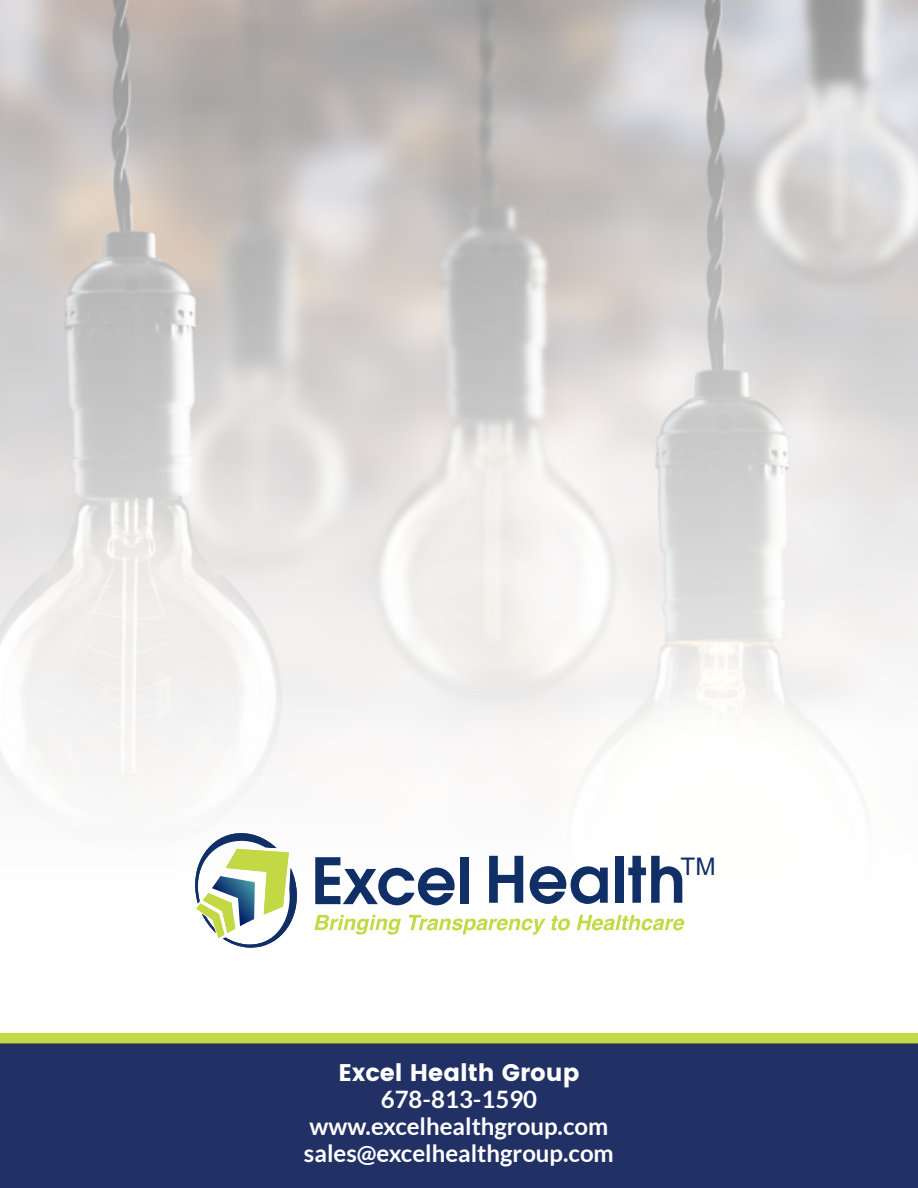
<style>
.page{position:relative;width:918px;height:1188px;background:#fff}
.page>*{position:absolute;margin:0;border:0;box-sizing:border-box;transform-origin:0 0}
.t1{font:600 70.35px "Avant Gar Got Itc TEE";color:#102f67}
.t2{font:600 37.35px "Avant Gar Got Itc TEE";color:#102f67}
.t3{font:24.3px "Arial";color:#102f67}
.t4{font:700 24px/27px "Lato";color:#fff;text-align:center}
.t5{font:24px "Poppins";color:#fff}
.t6{font:12.9px "Arial";color:#102f67}
</style>
<div class="page">
<img style="left:0;top:0;width:918px;height:1033px">
<svg style="left:315px;top:915px;width:369px;height:20px"></svg>
<svg style="left:194px;top:832px;width:104px;height:117px"></svg>
<div style="left:0;top:1043px;width:918px;height:145px;background:#213165"></div>
<div style="left:0;top:1033px;width:918px;height:10px;background:#c3d946"></div>
<h1 class="t1" style="left:311px;top:837px;width:377px">Excel Health</h1>
<p class="t3" style="left:680px;top:853px;width:37px">TM</p>
<h2 class="t2" style="left:326px;top:877px;width:108px">Health</h2>
<p class="t6" style="left:430px;top:885px;width:20px">TM</p>
<p class="t5" style="left:338px;top:1058px;width:243px">Excel Health Group</p>
<p class="t4" style="left:304px;top:1085px;width:311px">678-813-1590 www.excelhealthgroup.com sales@excelhealthgroup.com</p>
</div>
